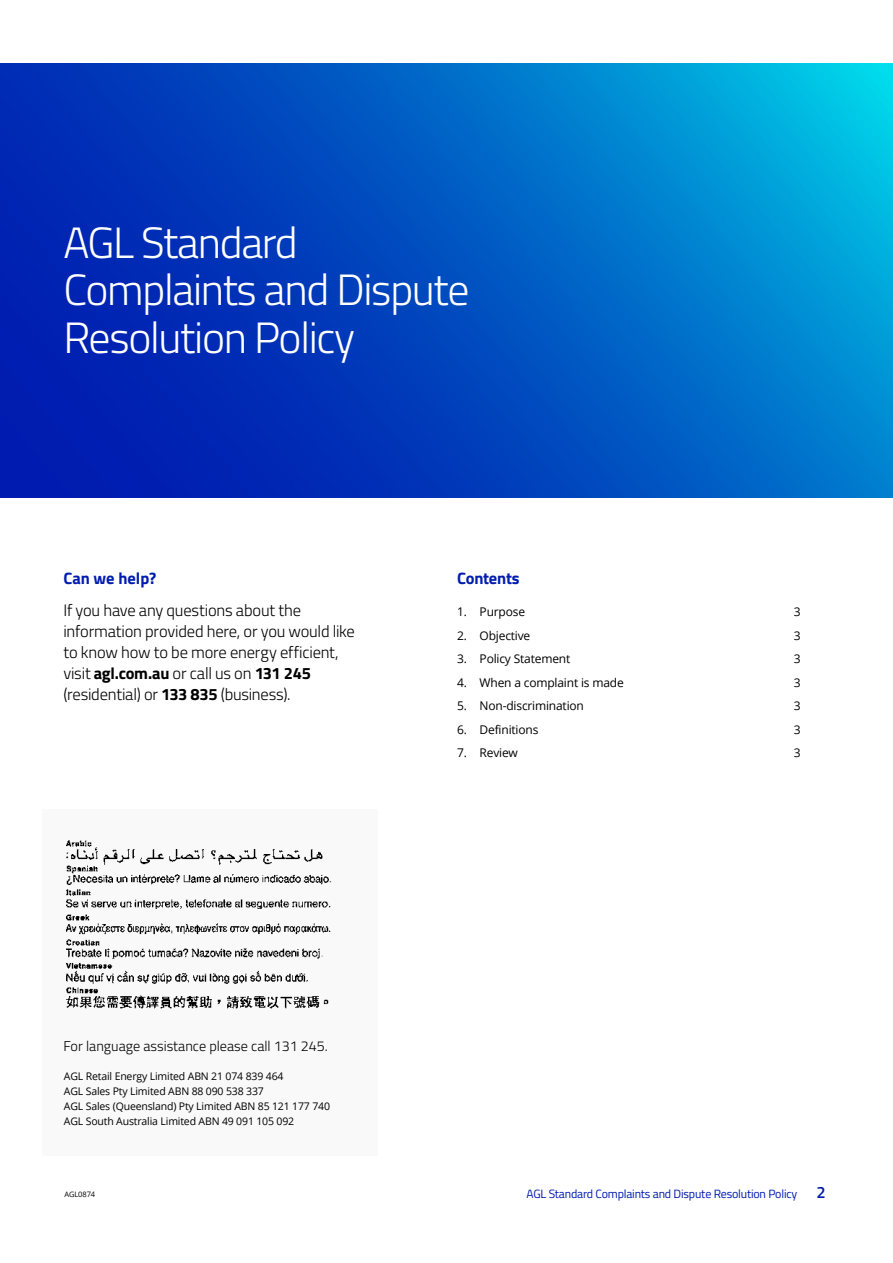
<style>
.page{position:relative;width:893px;height:1263px;background:#fff}
.page>*{position:absolute;margin:0;border:0;box-sizing:border-box;transform-origin:0 0}
.t1{font:300 43.8px/47.4px "Titillium Web";letter-spacing:-.03em;color:#fff}
.Subhead_1_Blue{font:300 16.5px/21px "Titillium Web";letter-spacing:-.015em;color:#000}
.PULLOUT__can_be_scal{font:700 16.5px "Titillium Web";color:#001cb0}
.Subhead_3_Blue{font:700 16.5px "Titillium Web";letter-spacing:-.015em;color:#001cb0}
.BACK_PG_body__brown{font:300 14.25px "Titillium Web";color:#000}
.Body{font:12px "Open Sans";letter-spacing:-.015em;color:#000}
.t2{font:12px "Titillium Web";letter-spacing:-.015em;color:#001cb0}
.Body-2{font:10.5px "Open Sans";letter-spacing:-.015em;color:#000}
.Body-3{font:7.5px "Open Sans";letter-spacing:-.015em;color:#000}
.s1{font-weight:700}
.s2{font-weight:600;font-size:16.5px}
</style>
<div class="page">
<div style="left:42px;top:809px;width:336px;height:346px;background:#f9f9f9"></div>
<svg style="left:0;top:64px;width:893px;height:433px;background:#0057c2"></svg>
<img style="left:66px;top:840px;width:266px;height:169px">
<p class="t1" style="left:63px;top:217px;width:408px">AGL Standard<br>Complaints and Dispute<br>Resolution Policy</p>
<p class="PULLOUT__can_be_scal" style="left:63px;top:566px;width:94px">Can we help?</p>
<p class="Subhead_1_Blue" style="left:63px;top:599px;width:293px">If you have any questions about the information provided here, or you would like to know how to be more energy efficient, visit <span class="s1">agl.com.au</span> or call us on <span class="s1">131 245 </span>(residential) or <span class="s1">133 835</span> (business).</p>
<p class="Subhead_3_Blue" style="left:457px;top:566px;width:64px">Contents</p>
<p class="Body" style="left:457px;top:604px;width:69px">1. Purpose</p>
<p class="Body" style="left:794px;top:604px;width:8px">3</p>
<p class="Body" style="left:457px;top:627px;width:75px">2. Objective</p>
<p class="Body" style="left:794px;top:627px;width:8px">3</p>
<p class="Body" style="left:457px;top:651px;width:115px">3. Policy Statement</p>
<p class="Body" style="left:794px;top:651px;width:8px">3</p>
<p class="Body" style="left:457px;top:674px;width:168px">4. When a complaint is made</p>
<p class="Body" style="left:794px;top:674px;width:8px">3</p>
<p class="Body" style="left:457px;top:698px;width:128px">5. Non-discrimination</p>
<p class="Body" style="left:794px;top:698px;width:8px">3</p>
<p class="Body" style="left:457px;top:721px;width:83px">6. Definitions</p>
<p class="Body" style="left:794px;top:721px;width:8px">3</p>
<p class="Body" style="left:457px;top:745px;width:62px">7. Review</p>
<p class="Body" style="left:794px;top:745px;width:8px">3</p>
<p class="BACK_PG_body__brown" style="left:63px;top:1035px;width:266px">For language assistance please call 131 245.</p>
<p class="Body-2" style="left:64px;top:1069px;width:221px">AGL Retail Energy Limited ABN 21 074 839 464</p>
<p class="Body-2" style="left:64px;top:1084px;width:201px">AGL Sales Pty Limited ABN 88 090 538 337</p>
<p class="Body-2" style="left:64px;top:1099px;width:268px">AGL Sales (Queensland) Pty Limited ABN 85 121 177 740</p>
<p class="Body-2" style="left:64px;top:1114px;width:232px">AGL South Australia Limited ABN 49 091 105 092</p>
<p class="Body-3" style="left:65px;top:1189px;width:32px">AGL0874</p>
<p class="t2" style="left:527px;top:1185px;width:301px">AGL Standard Complaints and Dispute Resolution Policy <span class="s2">2</span></p>
</div>
